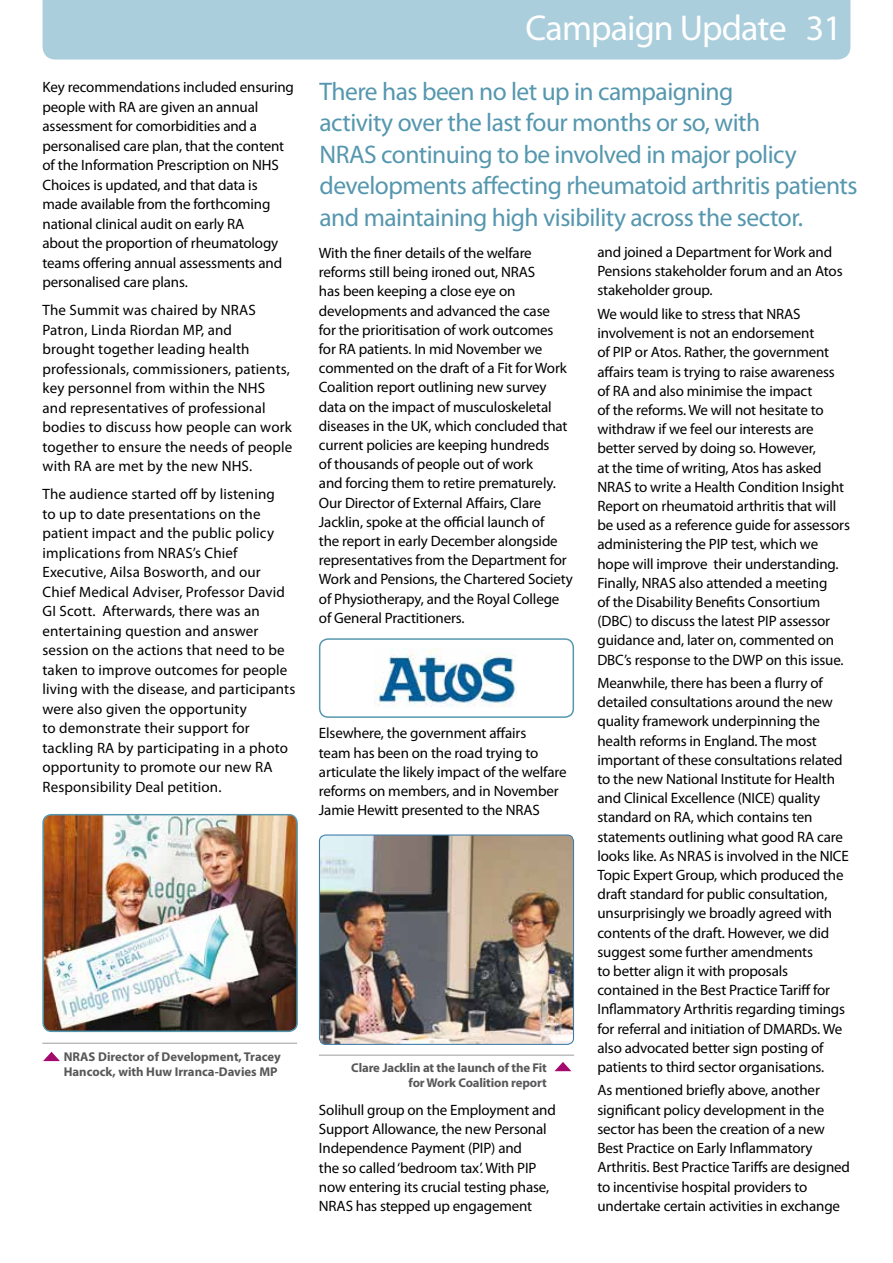
<style>
.page{position:relative;width:893px;height:1263px;background:#fff}
.page>*{position:absolute;margin:0;border:0;box-sizing:border-box;transform-origin:0 0}
.t1{font:36px "Myriad Pro";letter-spacing:-.025em;color:#fff}
.t2{font:25.5px/31.5px "Myriad Pro";letter-spacing:-.02em;color:#5597ae}
.t3{font:15px/19.2px "Myriad Pro";letter-spacing:-.01em;color:#000}
.t4{font:15px/19.5px "Myriad Pro";letter-spacing:.01em;color:#000}
.t5{font:700 12.75px/15px "Myriad Pro";letter-spacing:-.01em;color:#58585a}
</style>
<div class="page">
<div style="left:43px;top:0;width:807px;height:60px;background:#aacedc"></div>
<div style="left:319px;top:638px;width:255px;height:80px;border:2px solid #5597ae;border-radius:9px"></div>
<img style="left:375px;top:648px;width:142px;height:59px">
<img style="left:45px;top:815px;width:252px;height:216px">
<div style="left:42px;top:814px;width:256px;height:218px;border:2px solid #5597ae;border-radius:9px"></div>
<svg style="left:43px;top:1052px;width:17px;height:9px"></svg>
<hr style="left:42px;top:1043px;width:255px;height:1px;background:#9c9e9f">
<img style="left:319px;top:836px;width:253px;height:207px">
<div style="left:319px;top:834px;width:255px;height:211px;border:1px solid #417eaa;border-radius:6px"></div>
<svg style="left:554px;top:1062px;width:17px;height:9px"></svg>
<hr style="left:319px;top:1055px;width:255px;height:1px;background:#9c9e9f">
<p class="t3" style="left:43px;top:77px;width:253px">Key recommendations included ensuring people with RA are given an annual assessment for comorbidities and a personalised care plan, that the content of the Information Prescription on NHS Choices is updated, and that data is made available from the forthcoming national clinical audit on early RA<br>about the proportion of rheumatology teams offering annual assessments and personalised care plans.</p>
<p class="t4" style="left:43px;top:300px;width:251px">The Summit was chaired by NRAS Patron, Linda Riordan MP, and<br>brought together leading health professionals, commissioners, patients, key personnel from within the NHS and representatives of professional bodies to discuss how people can work together to ensure the needs of people with RA are met by the new NHS.</p>
<p class="t4" style="left:43px;top:484px;width:254px">The audience started off by listening<br>to up to date presentations on the patient impact and the public policy implications from NRAS’s Chief Executive, Ailsa Bosworth, and our Chief Medical Adviser, Professor David GI Scott. Afterwards, there was an entertaining question and answer session on the actions that need to be taken to improve outcomes for people living with the disease, and participants were also given the opportunity<br>to demonstrate their support for tackling RA by participating in a photo opportunity to promote our new RA Responsibility Deal petition.</p>
<p class="t5" style="left:64px;top:1049px;width:218px">NRAS Director of Development, Tracey<br>Hancock, with Huw Irranca-Davies MP</p>
<h1 class="t1" style="left:526px;top:5px;width:318px">Campaign Update 31</h1>
<p class="t2" style="left:319px;top:75px;width:540px">There has been no let up in campaigning<br>activity over the last four months or so, with<br>NRAS continuing to be involved in major policy developments affecting rheumatoid arthritis patients and maintaining high visibility across the sector.</p>
<p class="t3" style="left:319px;top:243px;width:255px">With the finer details of the welfare reforms still being ironed out, NRAS<br>has been keeping a close eye on developments and advanced the case<br>for the prioritisation of work outcomes for RA patients. In mid November we commented on the draft of a Fit for Work Coalition report outlining new survey data on the impact of musculoskeletal diseases in the UK, which concluded that current policies are keeping hundreds<br>of thousands of people out of work<br>and forcing them to retire prematurely.<br>Our Director of External Affairs, Clare Jacklin, spoke at the official launch of<br>the report in early December alongside representatives from the Department for Work and Pensions, the Chartered Society of Physiotherapy, and the Royal College of General Practitioners.</p>
<p class="t3" style="left:319px;top:723px;width:249px">Elsewhere, the government affairs<br>team has been on the road trying to articulate the likely impact of the welfare reforms on members, and in November Jamie Hewitt presented to the NRAS</p>
<p class="t5" style="left:351px;top:1060px;width:197px;text-align:right">Clare Jacklin at the launch of the Fit for Work Coalition report</p>
<p class="t3" style="left:319px;top:1100px;width:238px">Solihull group on the Employment and Support Allowance, the new Personal Independence Payment (PIP) and<br>the so called ‘bedroom tax’. With PIP now entering its crucial testing phase, NRAS has stepped up engagement</p>
<p class="t3" style="left:597px;top:242px;width:247px">and joined a Department for Work and<br>Pensions stakeholder forum and an Atos stakeholder group.</p>
<p class="t3" style="left:597px;top:304px;width:254px">We would like to stress that NRAS involvement is not an endorsement<br>of PIP or Atos. Rather, the government affairs team is trying to raise awareness of RA and also minimise the impact<br>of the reforms. We will not hesitate to withdraw if we feel our interests are better served by doing so. However,<br>at the time of writing, Atos has asked NRAS to write a Health Condition Insight Report on rheumatoid arthritis that will be used as a reference guide for assessors administering the PIP test, which we hope will improve their understanding.<br>Finally, NRAS also attended a meeting<br>of the Disability Benefits Consortium (DBC) to discuss the latest PIP assessor guidance and, later on, commented on DBC’s response to the DWP on this issue.</p>
<p class="t3" style="left:597px;top:673px;width:253px">Meanwhile, there has been a flurry of detailed consultations around the new quality framework underpinning the health reforms in England. The most important of these consultations related to the new National Institute for Health and Clinical Excellence (NICE) quality standard on RA, which contains ten statements outlining what good RA care looks like. As NRAS is involved in the NICE Topic Expert Group, which produced the draft standard for public consultation, unsurprisingly we broadly agreed with contents of the draft. However, we did suggest some further amendments<br>to better align it with proposals contained in the Best Practice Tariff for Inflammatory Arthritis regarding timings for referral and initiation of DMARDs. We also advocated better sign posting of patients to third sector organisations.</p>
<p class="t3" style="left:597px;top:1080px;width:254px">As mentioned briefly above, another significant policy development in the sector has been the creation of a new Best Practice on Early Inflammatory Arthritis. Best Practice Tariffs are designed to incentivise hospital providers to undertake certain activities in exchange</p>
</div>
